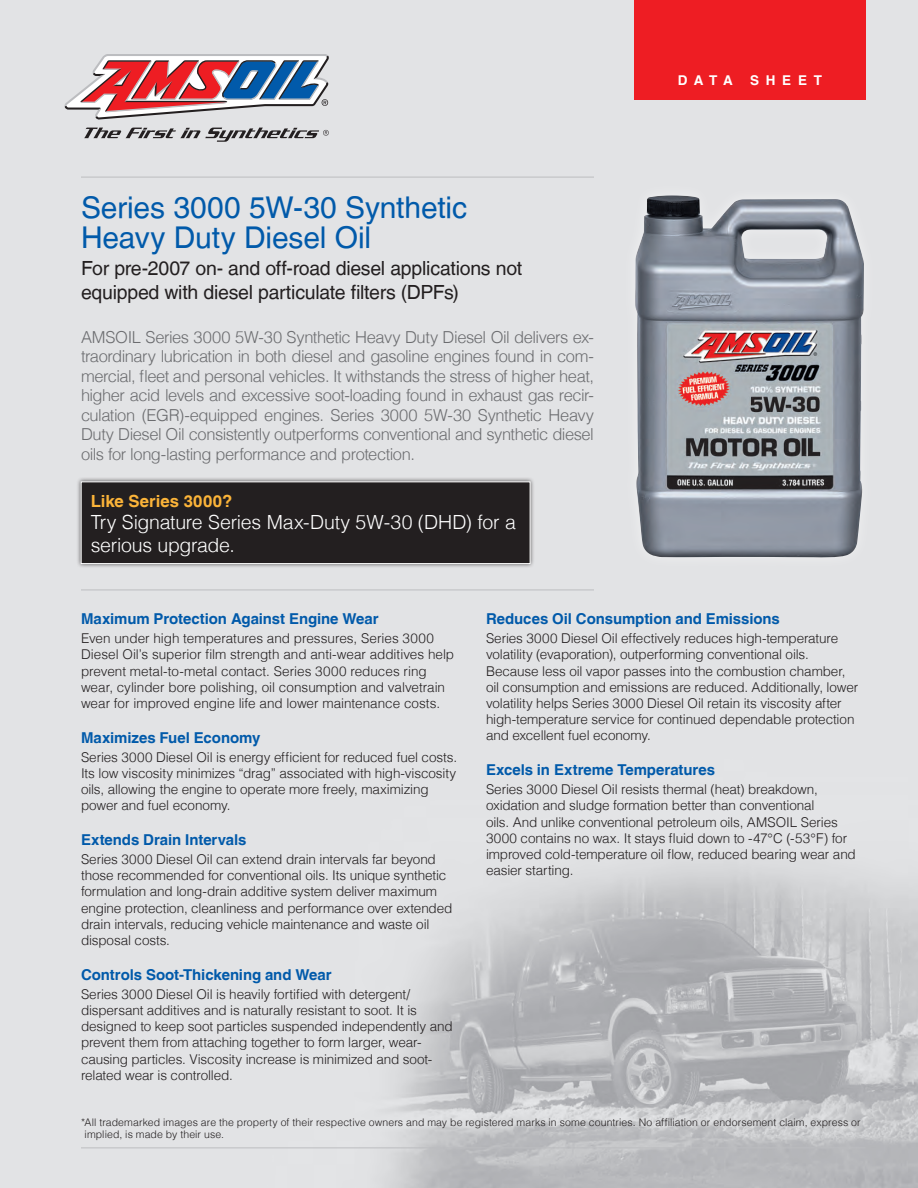
<style>
.page{position:relative;width:918px;height:1188px;background:#fff}
.page>*{position:absolute;margin:0;border:0;box-sizing:border-box;transform-origin:0 0}
.t1{font:30px/30px "Helvetica LT";letter-spacing:-.005em;color:#015aaa}
.t2{font:19.5px/24px "Helvetica LT";letter-spacing:-.015em;color:#231f20}
.t3{font:300 19.5px/22.5px "Helvetica LT";letter-spacing:-.015em;color:#fff}
.t4{font:700 16.8px "Helvetica LT";letter-spacing:.005em;color:#fcb439}
.t5{font:300 16.5px/19.5px "Helvetica LT";letter-spacing:-.03em;color:#6c6d70;text-align:justify}
.t6{font:700 15px "Helvetica LT";letter-spacing:-.005em;color:#015aaa}
.t7{font:300 13.5px/16.2px "Helvetica LT";letter-spacing:-.01em;color:#231f20}
.t8{font:700 13.5px "Helvetica LT";letter-spacing:.5em;color:#fff}
.t9{font:300 10.5px/12.6px "Helvetica LT";letter-spacing:.01em;color:#231f20}
</style>
<div class="page">
<img style="left:0;top:0;width:918px;height:1188px">
<svg style="left:84px;top:128px;width:245px;height:14px;background:#a7a6a8"></svg>
<svg style="left:64px;top:54px;width:265px;height:66px"></svg>
<hr style="left:81px;top:590px;width:513px;height:1px;background:#bcbdc0">
<hr style="left:81px;top:1148px;width:785px;height:1px;background:#bcbdc0">
<hr style="left:81px;top:177px;width:513px;height:1px;background:#bcbdc0">
<div style="left:634px;top:0;width:232px;height:100px;background:#ee1d23"></div>
<div style="left:622px;top:182px;width:255px;height:389px;background:#e2e3e5"></div>
<img style="left:635px;top:195px;width:229px;height:363px">
<div style="left:76px;top:477px;width:459px;height:91px;background:#231f20;opacity:.75"></div>
<div style="left:81px;top:482px;width:449px;height:82px;background:#231f20"></div>
<h1 class="t1" style="left:81px;top:192px;width:388px">Series 3000 5W-30 Synthetic<br>Heavy Duty Diesel Oil</h1>
<h2 class="t2" style="left:81px;top:256px;width:443px">For pre-2007 on- and off-road diesel applications not equipped with diesel particulate filters (DPFs)</h2>
<p class="t5" style="left:81px;top:327px;width:515px">AMSOIL Series 3000 5W-30 Synthetic Heavy Duty Diesel Oil delivers ex&shy;traordinary lubrication in both diesel and gasoline engines found in com&shy;mercial, fleet and personal vehicles. It withstands the stress of higher heat, higher acid levels and excessive soot-loading found in exhaust gas recir&shy;culation (EGR)-equipped engines. Series 3000 5W-30 Synthetic Heavy Duty Diesel Oil consistently outperforms conventional and synthetic diesel oils for long-lasting performance and protection.</p>
<p class="t4" style="left:91px;top:490px;width:143px">Like Series 3000?</p>
<h2 class="t3" style="left:91px;top:511px;width:427px">Try Signature Series Max-Duty 5W-30 (DHD) for a serious upgrade.</h2>
<p class="t8" style="left:678px;top:72px;width:56px">DATA</p>
<p class="t8" style="left:750px;top:72px;width:74px">SHEET</p>
<p class="t6" style="left:81px;top:610px;width:299px">Maximum Protection Against Engine Wear</p>
<p class="t7" style="left:81px;top:630px;width:375px">Even under high temperatures and pressures, Series 3000<br>Diesel Oil’s superior film strength and anti-wear additives help prevent metal-to-metal contact. Series 3000 reduces ring wear, cylinder bore polishing, oil consumption and valvetrain wear for improved engine life and lower maintenance costs.</p>
<p class="t6" style="left:81px;top:728px;width:181px">Maximizes Fuel Economy</p>
<p class="t7" style="left:81px;top:749px;width:378px">Series 3000 Diesel Oil is energy efficient for reduced fuel costs.<br>Its low viscosity minimizes “drag” associated with high-viscosity oils, allowing the engine to operate more freely, maximizing power and fuel economy.</p>
<p class="t6" style="left:81px;top:830px;width:167px">Extends Drain Intervals</p>
<p class="t7" style="left:81px;top:851px;width:373px">Series 3000 Diesel Oil can extend drain intervals far beyond those recommended for conventional oils. Its unique synthetic formulation and long-drain additive system deliver maximum engine protection, cleanliness and performance over extended drain intervals, reducing vehicle maintenance and waste oil disposal costs.</p>
<p class="t6" style="left:81px;top:965px;width:252px">Controls Soot-Thickening and Wear</p>
<p class="t7" style="left:81px;top:986px;width:373px">Series 3000 Diesel Oil is heavily fortified with detergent/ dispersant additives and is naturally resistant to soot. It is designed to keep soot particles suspended independently and prevent them from attaching together to form larger, wear&shy;causing particles. Viscosity increase is minimized and soot&shy;related wear is controlled.</p>
<p class="t6" style="left:486px;top:610px;width:295px">Reduces Oil Consumption and Emissions</p>
<p class="t7" style="left:486px;top:630px;width:374px">Series 3000 Diesel Oil effectively reduces high-temperature volatility (evaporation), outperforming conventional oils.<br>Because less oil vapor passes into the combustion chamber, oil consumption and emissions are reduced. Additionally, lower volatility helps Series 3000 Diesel Oil retain its viscosity after high-temperature service for continued dependable protection and excellent fuel economy.</p>
<p class="t6" style="left:486px;top:761px;width:231px">Excels in Extreme Temperatures</p>
<p class="t7" style="left:486px;top:781px;width:371px">Series 3000 Diesel Oil resists thermal (heat) breakdown, oxidation and sludge formation better than conventional<br>oils. And unlike conventional petroleum oils, AMSOIL Series 3000 contains no wax. It stays fluid down to -47°C (-53°F) for improved cold-temperature oil flow, reduced bearing wear and easier starting.</p>
<p class="t9" style="left:85px;top:1116px;width:778px;text-indent:-4px">*All trademarked images are the property of their respective owners and may be registered marks in some countries. No affiliation or endorsement claim, express or implied, is made by their use.</p>
</div>
